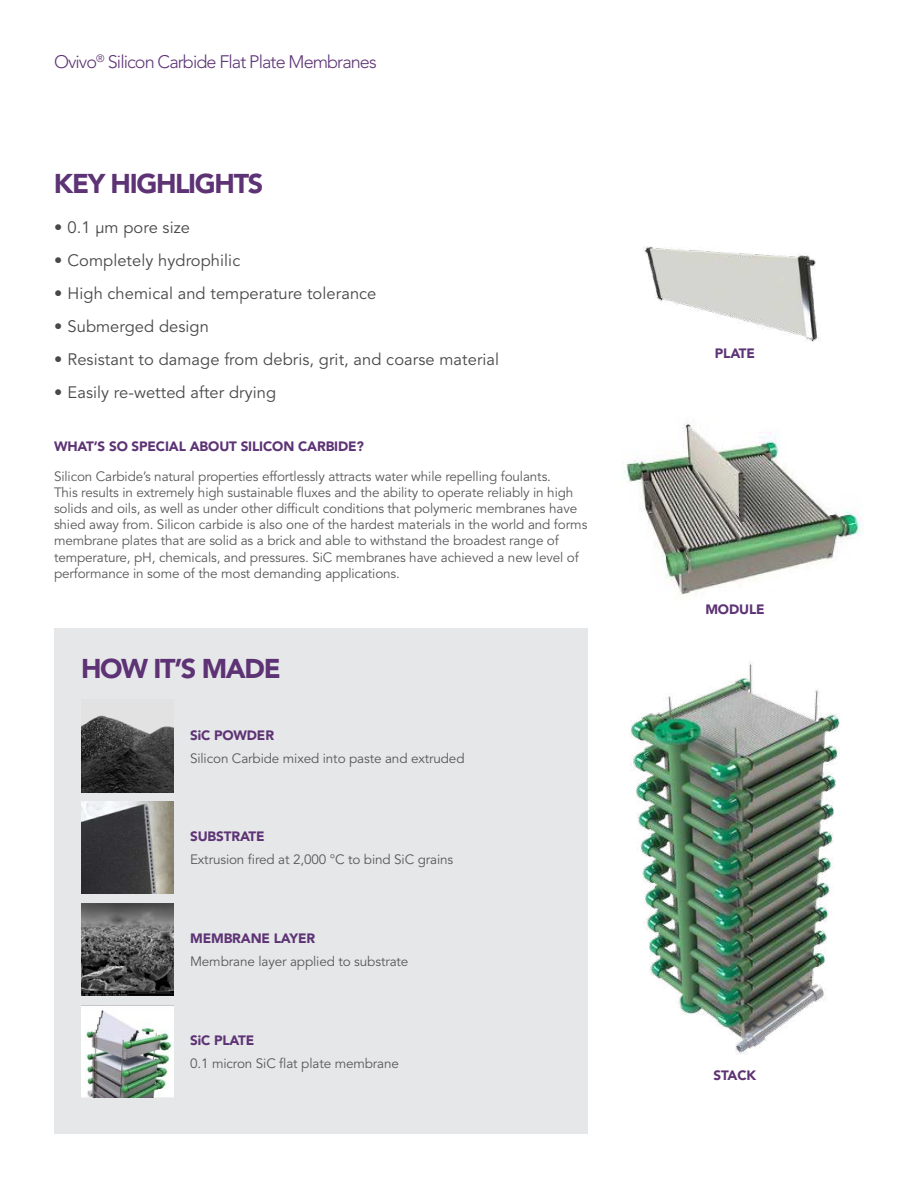
<style>
.page{position:relative;width:918px;height:1188px;background:#fff}
.page>*{position:absolute;margin:0;border:0;box-sizing:border-box;transform-origin:0 0}
.t1{font:900 27px "Avenir LT Std";letter-spacing:-.05em;color:#5d3375}
.t2{font:300 18px "Avenir LT Std";letter-spacing:-.05em;color:#5d3375}
.t3{font:16.5px "Avenir LT Std";letter-spacing:.005em;color:#48484a}
.t4{font:13.5px/16.2px "Avenir LT Std";letter-spacing:-.01em;color:#58595b}
.t5{font:900 13.5px "Avenir LT Std";letter-spacing:-.01em;color:#5d3375}
.s1{font-weight:300}
</style>
<div class="page">
<img style="left:629px;top:661px;width:211px;height:394px">
<img style="left:643px;top:246px;width:176px;height:96px">
<img style="left:622px;top:423px;width:242px;height:177px">
<div style="left:54px;top:629px;width:534px;height:505px;background:#e6e7e8"></div>
<img style="left:81px;top:715px;width:92px;height:77px">
<img style="left:81px;top:802px;width:92px;height:92px">
<img style="left:81px;top:903px;width:92px;height:93px">
<img style="left:81px;top:1005px;width:92px;height:92px">
<h2 class="t2" style="left:54px;top:54px;width:324px">Ovivo<sup>®</sup> Silicon Carbide Flat Plate Membranes</h2>
<h1 class="t1" style="left:54px;top:172px;width:211px">KEY HIGHLIGHTS</h1>
<p class="t3" style="left:54px;top:220px;width:138px"><span class="s1">•</span> 0.1 µm pore size</p>
<p class="t3" style="left:54px;top:253px;width:188px"><span class="s1">•</span> Completely hydrophilic</p>
<p class="t3" style="left:54px;top:286px;width:324px"><span class="s1">•</span> High chemical and temperature tolerance</p>
<p class="t3" style="left:54px;top:319px;width:156px"><span class="s1">•</span> Submerged design</p>
<p class="t3" style="left:54px;top:352px;width:447px"><span class="s1">•</span> Resistant to damage from debris, grit, and coarse material</p>
<p class="t3" style="left:54px;top:385px;width:224px"><span class="s1">•</span> Easily re-wetted after drying</p>
<p class="t5" style="left:54px;top:441px;width:312px">WHAT’S SO SPECIAL ABOUT SILICON CARBIDE?</p>
<p class="t4" style="left:54px;top:469px;width:535px">Silicon Carbide’s natural properties effortlessly attracts water while repelling foulants.<br>This results in extremely high sustainable fluxes and the ability to operate reliably in high solids and oils, as well as under other difficult conditions that polymeric membranes have shied away from. Silicon carbide is also one of the hardest materials in the world and forms membrane plates that are solid as a brick and able to withstand the broadest range of temperature, pH, chemicals, and pressures. SiC membranes have achieved a new level of performance in some of the most demanding applications.</p>
<h1 class="t1" style="left:81px;top:657px;width:201px">HOW IT’S MADE</h1>
<p class="t5" style="left:190px;top:729px;width:86px">SiC POWDER</p>
<p class="t4" style="left:190px;top:751px;width:276px">Silicon Carbide mixed into paste and extruded</p>
<p class="t5" style="left:190px;top:831px;width:76px">SUBSTRATE</p>
<p class="t4" style="left:190px;top:853px;width:265px">Extrusion fired at 2,000 °C to bind SiC grains</p>
<p class="t5" style="left:190px;top:933px;width:127px">MEMBRANE LAYER</p>
<p class="t4" style="left:190px;top:955px;width:220px">Membrane layer applied to substrate</p>
<p class="t5" style="left:190px;top:1035px;width:66px">SiC PLATE</p>
<p class="t4" style="left:190px;top:1057px;width:210px">0.1 micron SiC flat plate membrane</p>
<p class="t5" style="left:715px;top:347px;width:42px">PLATE</p>
<p class="t5" style="left:705px;top:604px;width:61px">MODULE</p>
<p class="t5" style="left:714px;top:1070px;width:44px">STACK</p>
</div>
